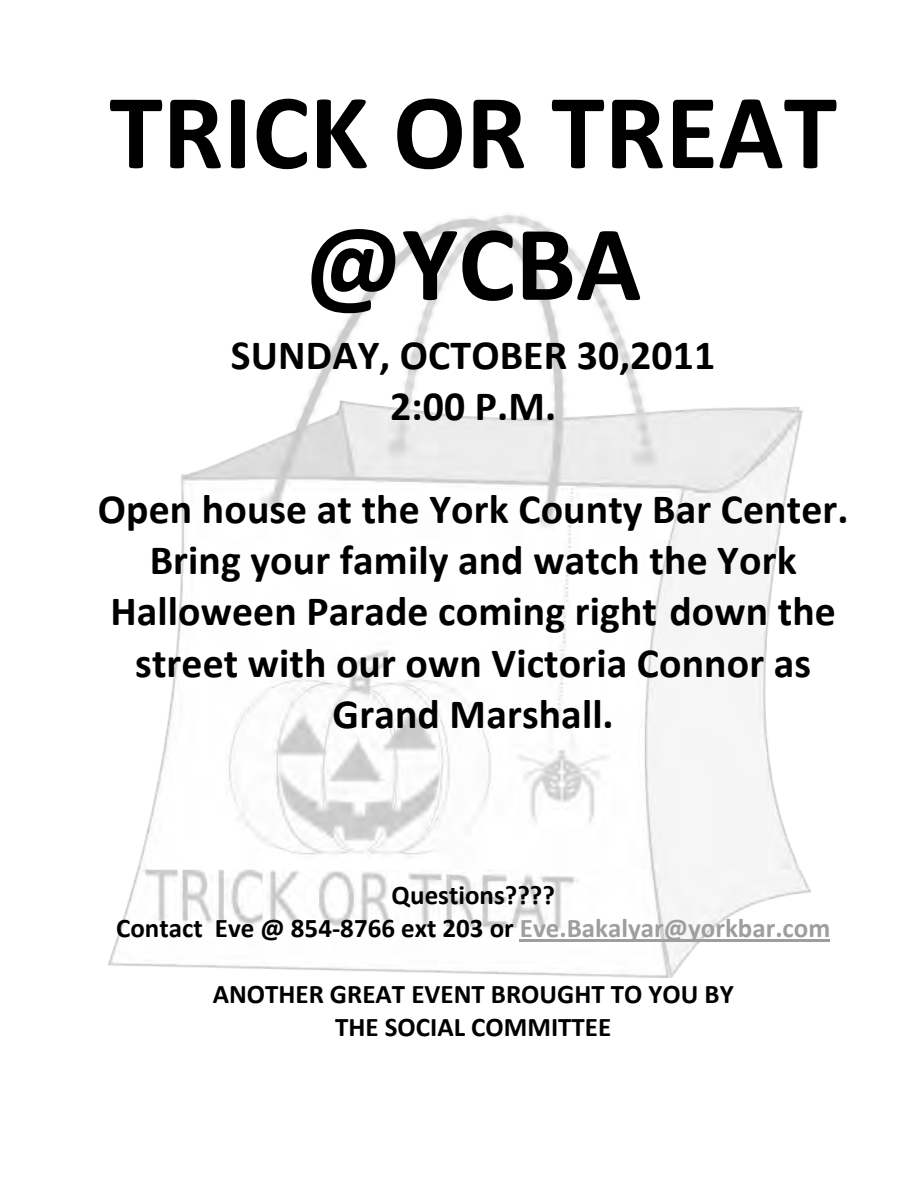
<style>
.page{position:relative;width:918px;height:1188px;background:#fff}
.page>*{position:absolute;margin:0;border:0;box-sizing:border-box;transform-origin:0 0}
.t1{font:700 108px/131.7px "Calibri";color:#000;text-align:center}
.t2{font:700 41.7px/51.3px "Calibri";letter-spacing:.005em;color:#000;text-align:center}
.t3{font:700 27px/32.7px "Calibri";color:#000;text-align:center}
.s1{color:#9e9e9e}
</style>
<div class="page">
<img style="left:108px;top:214px;width:702px;height:763px">
<hr style="left:520px;top:939px;width:310px;height:3px;background:#9e9e9e">
<h1 class="t1" style="left:109px;top:65px;width:729px">TRICK OR TREAT @YCBA</h1>
<p class="t2" style="left:231px;top:329px;width:486px">SUNDAY, OCTOBER 30,2011<br>2:00 P.M.</p>
<p class="t2" style="left:98px;top:483px;width:752px">Open house at the York County Bar Center.<br>Bring your family and watch the York Halloween Parade coming right down the street with our own Victoria Connor as Grand Marshall.</p>
<p class="t3" style="left:116px;top:878px;width:716px">Questions????<br>Contact Eve @ 854‐8766 ext 203 or <span class="s1">Eve.Bakalyar@yorkbar.com</span></p>
<p class="t3" style="left:213px;top:977px;width:523px">ANOTHER GREAT EVENT BROUGHT TO YOU BY<br>THE SOCIAL COMMITTEE</p>
</div>
